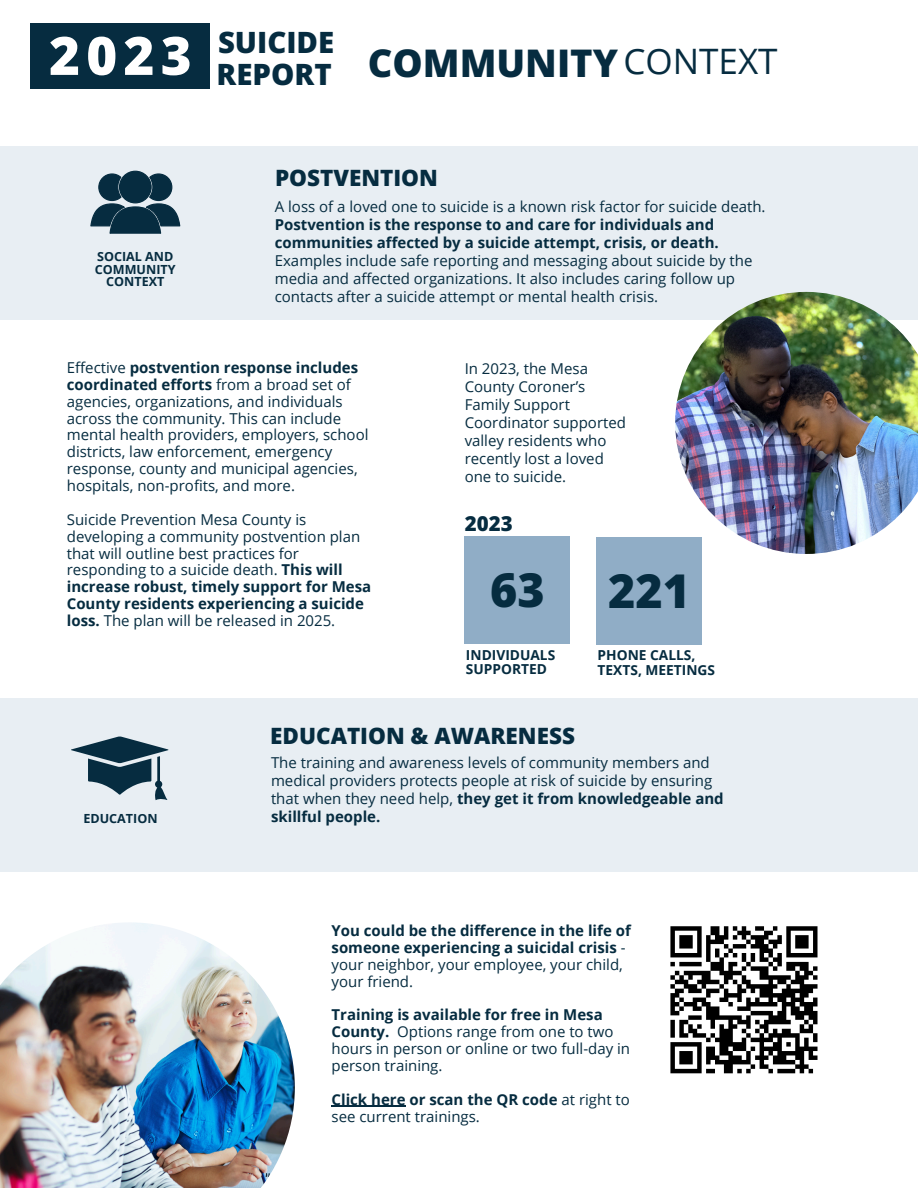
<style>
.page{position:relative;width:918px;height:1188px;background:#fff}
.page>*{position:absolute;margin:0;border:0;box-sizing:border-box;transform-origin:0 0}
.t1{font:800 52.95px "Open Sans";color:#fff}
.t2{font:800 46.65px "Open Sans";color:#062c40}
.t3{font:800 38.1px "Open Sans";color:#062c40}
.t4{font:35.1px "Open Sans";color:#062c40}
.t5{font:800 29.4px "Open Sans";color:#062c40}
.t6{font:800 22.5px "Open Sans";color:#062c40}
.t7{font:800 20.4px "Open Sans";color:#062c40}
.t8{font:15px/16.8px "Open Sans";color:#062c40}
.t9{font:700 15px/16.8px "Open Sans";color:#062c40}
.t10{font:700 13.8px/14.4px "Open Sans";color:#062c40}
.t11{font:700 12.6px/12.6px "Open Sans";color:#062c40;text-align:center}
.s1{font-weight:700}
.s2{font-weight:400}
</style>
<div class="page">
<div style="left:0;top:146px;width:918px;height:174px;background:#e8eef3"></div>
<div style="left:0;top:699px;width:918px;height:173px;background:#e8eef3"></div>
<img style="left:0;top:922px;width:295px;height:266px">
<img style="left:675px;top:292px;width:243px;height:262px">
<div style="left:465px;top:537px;width:105px;height:107px;background:#90adc6"></div>
<div style="left:596px;top:537px;width:106px;height:108px;background:#90adc6"></div>
<div style="left:31px;top:24px;width:179px;height:65px;background:#062c40"></div>
<svg style="left:670px;top:926px;width:148px;height:148px"></svg>
<svg style="left:90px;top:171px;width:90px;height:63px"></svg>
<svg style="left:71px;top:736px;width:98px;height:64px"></svg>
<hr style="left:332px;top:1106px;width:74px;height:1px;background:#062c40">
<p class="t1" style="left:49px;top:18px;width:144px">2023</p>
<h3 class="t5" style="left:218px;top:21px;width:118px">SUICIDE</h3>
<h4 class="t5" style="left:217px;top:54px;width:117px">REPORT</h4>
<p class="t3" style="left:368px;top:36px;width:252px">COMMUNITY</p>
<p class="t4" style="left:623px;top:36px;width:156px">CONTEXT</p>
<p class="t11" style="left:95px;top:250px;width:82px">SOCIAL AND<br>COMMUNITY<br>CONTEXT</p>
<h6 class="t6" style="left:275px;top:162px;width:164px">POSTVENTION</h6>
<h5 class="t8" style="left:275px;top:197px;width:492px;line-height:18px">A loss of a loved one to suicide is a known risk factor for suicide death.<br><span class="s1">Postvention is the response to and care for individuals and communities affected by a suicide attempt, crisis, or death.<br></span>Examples include safe reporting and messaging about suicide by the media and affected organizations. It also includes caring follow up contacts after a suicide attempt or mental health crisis.</h5>
<h6 class="t8" style="left:67px;top:359px;width:303px">Effective <span class="s1">postvention response includes coordinated efforts</span> from a broad set of agencies, organizations, and individuals across the community. This can include mental health providers, employers, school districts, law enforcement, emergency response, county and municipal agencies, hospitals, non-profits, and more.</h6>
<p class="t8" style="left:67px;top:511px;width:306px">Suicide Prevention Mesa County is developing a community postvention plan that will outline best practices for responding to a suicide death. <span class="s1">This will increase robust, timely support for Mesa County residents experiencing a suicide loss.</span> The plan will be released in 2025.</p>
<p class="t8" style="left:465px;top:359px;width:163px;line-height:18px">In 2023, the Mesa<br>County Coroner’s<br>Family Support<br>Coordinator supported valley residents who recently lost a loved one to suicide.</p>
<p class="t7" style="left:465px;top:509px;width:49px">2023</p>
<p class="t2" style="left:490px;top:557px;width:56px">63</p>
<p class="t2" style="left:608px;top:558px;width:83px">221</p>
<h2 class="t10" style="left:466px;top:647px;width:91px">INDIVIDUALS<br>SUPPORTED</h2>
<p class="t10" style="left:598px;top:648px;width:119px">PHONE CALLS,<br>TEXTS, MEETINGS</p>
<p class="t11" style="left:83px;top:811px;width:76px">EDUCATION</p>
<h6 class="t6" style="left:270px;top:720px;width:306px">EDUCATION &amp; AWARENESS</h6>
<p class="t8" style="left:271px;top:753px;width:454px;line-height:18px">The training and awareness levels of community members and medical providers protects people at risk of suicide by ensuring that when they need help, <span class="s1">they get it from knowledgeable and skillful people.</span></p>
<p class="t9" style="left:332px;top:922px;width:301px">You could be the difference in the life of someone experiencing a suicidal crisis <span class="s2">- your neighbor, your employee, your child, your friend.</span></p>
<p class="t8" style="left:332px;top:1006px;width:300px"><span class="s1">Training is available for free in Mesa County.</span> Options range from one to two hours in person or online or two full-day in person training.</p>
<p class="t8" style="left:332px;top:1090px;width:300px"><span class="s1">Click here or scan the QR code</span> at right to see current trainings.</p>
</div>
